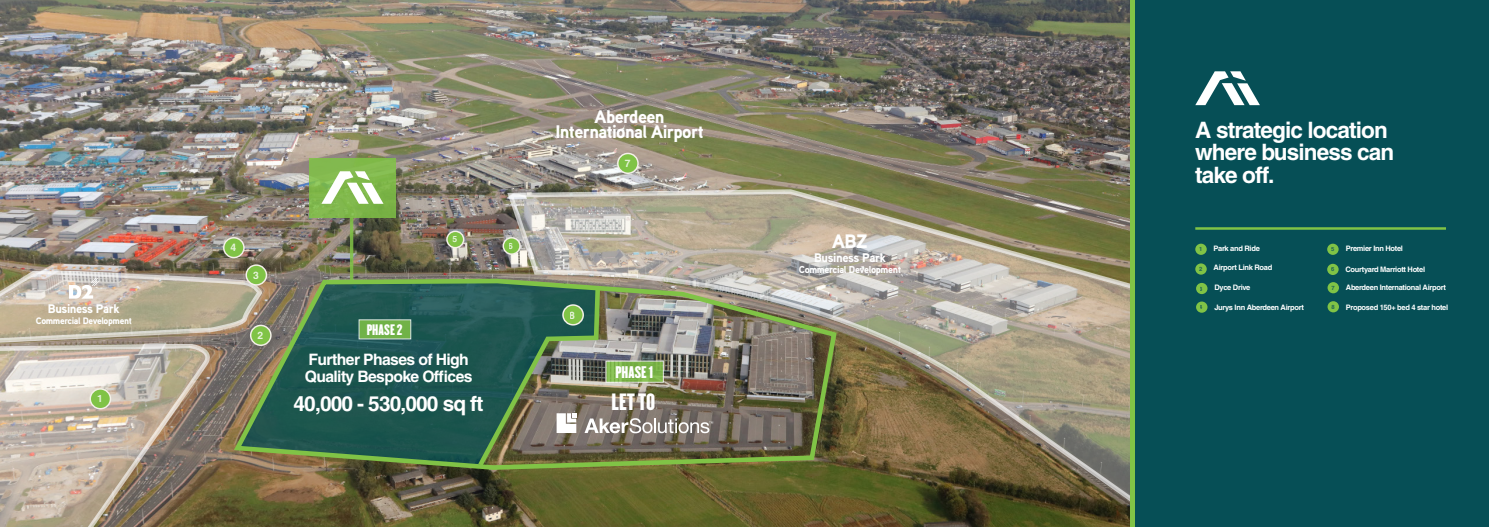
<style>
.page{position:relative;width:1489px;height:527px;background:#fff}
.page>*{position:absolute;margin:0;border:0;box-sizing:border-box;transform-origin:0 0}
.t1{font:700 22.56px/22.5px "Helvetica LT";letter-spacing:-.04em;color:#fff}
.t2{font:700 20.81px "Helvetica LT";letter-spacing:-.04em;color:#fff}
.t3{font:20.62px "Champion HTF Lightweight";color:#fff}
.t4{font:900 19.44px "Aaux Pro";color:#fff}
.t5{font:900 18.19px/15.1px "Aaux Pro";letter-spacing:-.035em;color:#fff;text-align:center}
.t6{font:700 15.75px/16.8px "Helvetica LT";letter-spacing:-.04em;color:#fff}
.t7{font:14.75px "Champion HTF Lightweight";color:#fff}
.t8{font:13.31px "Champion HTF Lightweight";color:#fff}
.t9{font:900 12.5px "Aaux Pro";letter-spacing:-.035em;color:#fff}
.t10{font:700 10.31px "Helvetica LT";color:#fff}
.t11{font:900 10px "Aaux Pro";letter-spacing:-.035em;color:#fff}
.t12{font:900 9.38px "Aaux Pro";letter-spacing:-.035em;color:#fff}
.t13{font:700 8.56px "Helvetica LT";color:#fff}
.t14{font:700 7.5px "Helvetica LT";letter-spacing:-.04em;color:#fff}
.t15{font:700 5.88px "Helvetica LT";color:#064f56}
</style>
<div class="page">
<img style="left:0;top:0;width:1129px;height:526px">
<img style="left:506px;top:188px;width:623px;height:314px">
<img style="left:0;top:344px;width:210px;height:182px">
<div style="left:1134px;top:0;width:354px;height:526px;background:#064f56"></div>
<div style="left:1195px;top:243px;width:11px;height:11px;background:#80c346;border-radius:50%"></div>
<div style="left:1195px;top:263px;width:11px;height:11px;background:#80c346;border-radius:50%"></div>
<svg style="left:1195px;top:282px;width:12px;height:12px"></svg>
<div style="left:1195px;top:301px;width:12px;height:11px;background:#80c346;border-radius:50%"></div>
<svg style="left:1326px;top:243px;width:12px;height:12px"></svg>
<svg style="left:1326px;top:263px;width:12px;height:12px"></svg>
<div style="left:1327px;top:282px;width:11px;height:11px;background:#80c346;border-radius:50%"></div>
<hr style="left:1195px;top:227px;width:250px;height:2px;background:#80c346">
<svg style="left:1195px;top:71px;width:64px;height:34px"></svg>
<div style="left:1327px;top:301px;width:11px;height:11px;background:#80c346;border-radius:50%"></div>
<div style="left:1129px;top:0;width:5px;height:526px;background:#80c346"></div>
<img style="left:230px;top:276px;width:609px;height:195px">
<img style="left:474px;top:283px;width:239px;height:187px">
<svg style="left:251px;top:325px;width:20px;height:20px"></svg>
<div style="left:250px;top:324px;width:21px;height:21px;border:1px solid #f4f0e8;border-radius:50%"></div>
<div style="left:563px;top:305px;width:20px;height:19px;background:#80c346;border-radius:50%"></div>
<div style="left:562px;top:304px;width:22px;height:21px;border:1px solid #f4f0e8;border-radius:50%"></div>
<svg style="left:447px;top:231px;width:16px;height:16px"></svg>
<div style="left:446px;top:230px;width:18px;height:18px;border:1px solid #f4f0e8;border-radius:50%"></div>
<svg style="left:503px;top:237px;width:17px;height:17px"></svg>
<div style="left:502px;top:237px;width:18px;height:18px;border:1px solid #f4f0e8;border-radius:50%"></div>
<svg style="left:246px;top:265px;width:20px;height:19px"></svg>
<div style="left:245px;top:264px;width:22px;height:21px;border:1px solid #f4f0e8;border-radius:50%"></div>
<div style="left:224px;top:237px;width:20px;height:20px;background:#80c346;border-radius:50%"></div>
<div style="left:223px;top:237px;width:22px;height:21px;border:1px solid #f4f0e8;border-radius:50%"></div>
<div style="left:90px;top:388px;width:20px;height:20px;background:#80c346;border-radius:50%"></div>
<div style="left:89px;top:388px;width:22px;height:21px;border:1px solid #f4f0e8;border-radius:50%"></div>
<div style="left:309px;top:158px;width:87px;height:59px;background:#81b94d"></div>
<hr style="left:350px;top:217px;width:3px;height:65px;background:#80c346">
<svg style="left:321px;top:171px;width:62px;height:33px"></svg>
<div style="left:617px;top:153px;width:21px;height:20px;background:#80c346;border-radius:50%"></div>
<div style="left:617px;top:153px;width:21px;height:21px;border:1px solid #f4f0e8;border-radius:50%"></div>
<svg style="left:0;top:271px;width:263px;height:72px;background:#b8af98"></svg>
<div style="left:358px;top:319px;width:53px;height:20px;background:linear-gradient(to right,#70b247,#70b247)"></div>
<h3 class="t9" style="left:48px;top:300px;width:73px">Business Park</h3>
<p class="t12" style="left:36px;top:314px;width:97px">Commercial Development</p>
<h3 class="t10" style="left:97px;top:392px;width:7px">1</h3>
<h3 class="t10" style="left:231px;top:241px;width:7px">4</h3>
<h3 class="t10" style="left:253px;top:268px;width:7px">3</h3>
<h3 class="t10" style="left:257px;top:328px;width:7px">2</h3>
<p class="t13" style="left:452px;top:234px;width:6px">5</p>
<p class="t13" style="left:509px;top:240px;width:6px">6</p>
<h3 class="t8" style="left:366px;top:320px;width:38px">PHASE2</h3>
<h3 class="t6" style="left:305px;top:350px;width:169px">Further Phases of High<br>Quality Bespoke Offices</h3>
<h2 class="t2" style="left:293px;top:390px;width:191px">40,000 - 530,000 sq ft</h2>
<h3 class="t5" style="left:555px;top:108px;width:150px">Aberdeen<br>International Airport</h3>
<h3 class="t10" style="left:624px;top:157px;width:7px">7</h3>
<h3 class="t10" style="left:570px;top:308px;width:7px">8</h3>
<h3 class="t7" style="left:615px;top:362px;width:40px">PHASE1</h3>
<h3 class="t3" style="left:611px;top:387px;width:45px">LET TO</h3>
<h3 class="t4" style="left:832px;top:229px;width:37px">ABZ</h3>
<h3 class="t11" style="left:798px;top:263px;width:104px">Commercial Development</h3>
<h3 class="t9" style="left:814px;top:249px;width:73px">Business Park</h3>
<h1 class="t1" style="left:1195px;top:118px;width:200px">A strategic location where business can take off.</h1>
<p class="t15" style="left:1199px;top:245px;width:5px">1</p>
<p class="t15" style="left:1199px;top:265px;width:5px">2</p>
<p class="t15" style="left:1199px;top:284px;width:5px">3</p>
<p class="t15" style="left:1199px;top:303px;width:5px">4</p>
<p class="t14" style="left:1213px;top:244px;width:48px">Park and Ride</p>
<p class="t14" style="left:1213px;top:263px;width:60px">Airport Link Road</p>
<p class="t14" style="left:1214px;top:283px;width:38px">Dyce Drive</p>
<p class="t14" style="left:1214px;top:302px;width:91px">Jurys Inn Aberdeen Airport</p>
<p class="t15" style="left:1330px;top:245px;width:5px">5</p>
<p class="t15" style="left:1330px;top:265px;width:5px">6</p>
<p class="t14" style="left:1345px;top:244px;width:59px">Premier Inn Hotel</p>
<p class="t14" style="left:1345px;top:265px;width:81px">Courtyard Marriott Hotel</p>
<p class="t15" style="left:1331px;top:284px;width:5px">7</p>
<p class="t14" style="left:1345px;top:283px;width:102px">Aberdeen International Airport</p>
<p class="t15" style="left:1331px;top:303px;width:5px">8</p>
<p class="t14" style="left:1345px;top:302px;width:104px">Proposed 150+ bed 4 star hotel</p>
</div>
